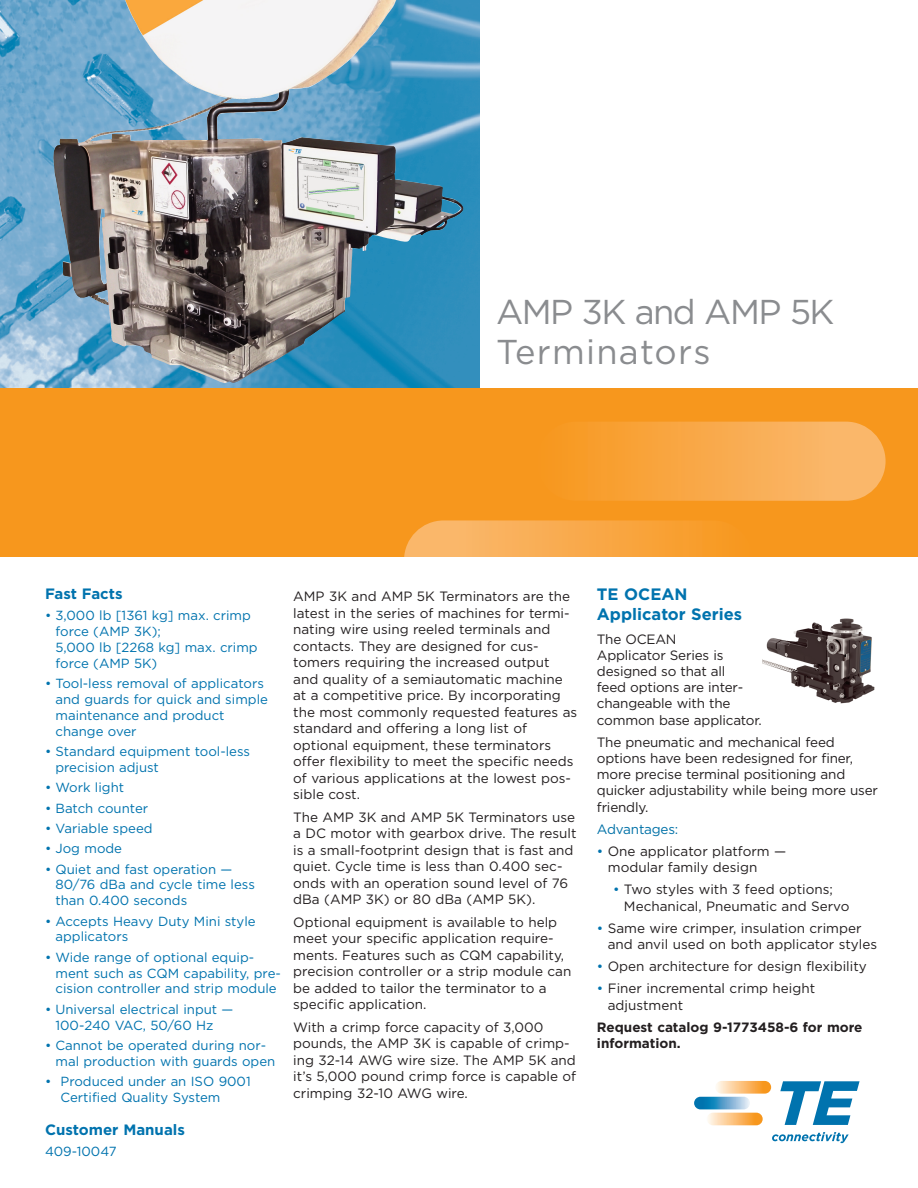
<style>
.page{position:relative;width:918px;height:1188px;background:#fff}
.page>*{position:absolute;margin:0;border:0;box-sizing:border-box;transform-origin:0 0}
.t1{font:34.5px/40.5px "Gotham";letter-spacing:-.01em;color:#8a8c8f}
.t2{font:700 16.5px/19.8px "Gotham";color:#0073ae}
.t3{font:700 15px "Gotham";color:#0073ae}
.t4{font:13.5px/16.5px "Gotham";color:#231f20}
.t5{font:700 13.5px/16.2px "Gotham";color:#231f20}
.t6{font:13.5px "Gotham";letter-spacing:-.015em;color:#0071a7}
.t7{font:13.2px/15.9px "Gotham";color:#0073ae}
.s1{color:#0073ae}
</style>
<div class="page">
<img style="left:0;top:0;width:479px;height:388px">
<img style="left:762px;top:618px;width:113px;height:86px">
<div style="left:0;top:388px;width:918px;height:169px;background:#f7971d"></div>
<img style="left:536px;top:422px;width:350px;height:79px;border-radius:40px">
<img style="left:404px;top:520px;width:301px;height:37px">
<svg style="left:715px;top:1081px;width:56px;height:13px"></svg>
<svg style="left:707px;top:1113px;width:56px;height:12px"></svg>
<svg style="left:694px;top:1097px;width:56px;height:12px"></svg>
<svg style="left:780px;top:1081px;width:80px;height:44px"></svg>
<svg style="left:772px;top:1132px;width:77px;height:11px"></svg>
<img style="left:53px;top:0;width:411px;height:384px">
<h1 class="t1" style="left:496px;top:293px;width:340px">AMP 3K and AMP 5K<br>Terminators</h1>
<p class="t3" style="left:45px;top:585px;width:79px">Fast Facts</p>
<p class="t7" style="left:55px;top:609px;width:204px;text-indent:-10px">• 3,000 lb [1361 kg] max. crimp force (AMP 3K);<br>5,000 lb [2268 kg] max. crimp force (AMP 5K)</p>
<p class="t7" style="left:55px;top:676px;width:214px;text-indent:-10px">• Tool-less removal of applicators and guards for quick and simple maintenance and product change over</p>
<p class="t7" style="left:55px;top:744px;width:196px;text-indent:-10px">• Standard equipment tool-less precision adjust</p>
<p class="t7" style="left:45px;top:781px;width:81px">• Work light</p>
<p class="t7" style="left:45px;top:801px;width:105px">• Batch counter</p>
<p class="t7" style="left:45px;top:821px;width:109px">• Variable speed</p>
<p class="t7" style="left:45px;top:842px;width:79px">• Jog mode</p>
<p class="t7" style="left:55px;top:862px;width:201px;text-indent:-10px">• Quiet and fast operation —<br>80/76 dBa and cycle time less than 0.400 seconds</p>
<p class="t7" style="left:55px;top:914px;width:202px;text-indent:-10px">• Accepts Heavy Duty Mini style applicators</p>
<p class="t7" style="left:55px;top:950px;width:227px;text-indent:-10px">• Wide range of optional equip&shy;ment such as CQM capability, pre&shy;cision controller and strip module</p>
<p class="t7" style="left:55px;top:1002px;width:180px;text-indent:-10px">• Universal electrical input —<br>100-240 VAC, 50/60 Hz</p>
<p class="t7" style="left:55px;top:1038px;width:221px;text-indent:-10px">• Cannot be operated during nor&shy;mal production with guards open</p>
<p class="t7" style="left:61px;top:1074px;width:192px;text-indent:-16px">• Produced under an ISO 9001<br>Certified Quality System</p>
<p class="t3" style="left:45px;top:1121px;width:141px">Customer Manuals</p>
<p class="t7" style="left:45px;top:1145px;width:73px">409-10047</p>
<p class="t4" style="left:293px;top:589px;width:286px">AMP 3K and AMP 5K Terminators are the latest in the series of machines for termi&shy;nating wire using reeled terminals and contacts. They are designed for cus&shy;tomers requiring the increased output and quality of a semiautomatic machine at a competitive price. By incorporating the most commonly requested features as standard and offering a long list of optional equipment, these terminators offer flexibility to meet the specific needs of various applications at the lowest pos&shy;sible cost.</p>
<p class="t4" style="left:293px;top:810px;width:285px">The AMP 3K and AMP 5K Terminators use a DC motor with gearbox drive. The result is a small-footprint design that is fast and quiet. Cycle time is less than 0.400 sec&shy;onds with an operation sound level of 76 dBa (AMP 3K) or 80 dBa (AMP 5K).</p>
<p class="t4" style="left:293px;top:915px;width:280px">Optional equipment is available to help meet your specific application require&shy;ments. Features such as CQM capability, precision controller or a strip module can be added to tailor the terminator to a specific application.</p>
<p class="t4" style="left:293px;top:1020px;width:285px">With a crimp force capacity of 3,000 pounds, the AMP 3K is capable of crimp&shy;ing 32-14 AWG wire size. The AMP 5K and it’s 5,000 pound crimp force is capable of crimping 32-10 AWG wire.</p>
<p class="t2" style="left:597px;top:585px;width:147px">TE OCEAN<br>Applicator Series</p>
<p class="t4" style="left:597px;top:632px;width:166px">The OCEAN<br>Applicator Series is designed so that all<br>feed options are inter&shy;changeable with the common base applicator.</p>
<p class="t4" style="left:597px;top:735px;width:283px">The pneumatic and mechanical feed options have been redesigned for finer, more precise terminal positioning and quicker adjustability while being more user friendly.</p>
<p class="t6" style="left:597px;top:824px;width:83px">Advantages:</p>
<p class="t4" style="left:608px;top:844px;width:180px;text-indent:-11px"><span class="s1">•</span> One applicator platform — modular family design</p>
<p class="t4" style="left:624px;top:883px;width:227px;text-indent:-11px"><span class="s1">•</span> Two styles with 3 feed options;<br>Mechanical, Pneumatic and Servo</p>
<p class="t4" style="left:608px;top:921px;width:271px;text-indent:-11px"><span class="s1">•</span> Same wire crimper, insulation crimper and anvil used on both applicator styles</p>
<p class="t4" style="left:597px;top:959px;width:271px"><span class="s1">•</span> Open architecture for design flexibility</p>
<p class="t4" style="left:608px;top:982px;width:209px;text-indent:-11px"><span class="s1">•</span> Finer incremental crimp height adjustment</p>
<p class="t5" style="left:597px;top:1019px;width:267px">Request catalog 9-1773458-6 for more information.</p>
</div>
